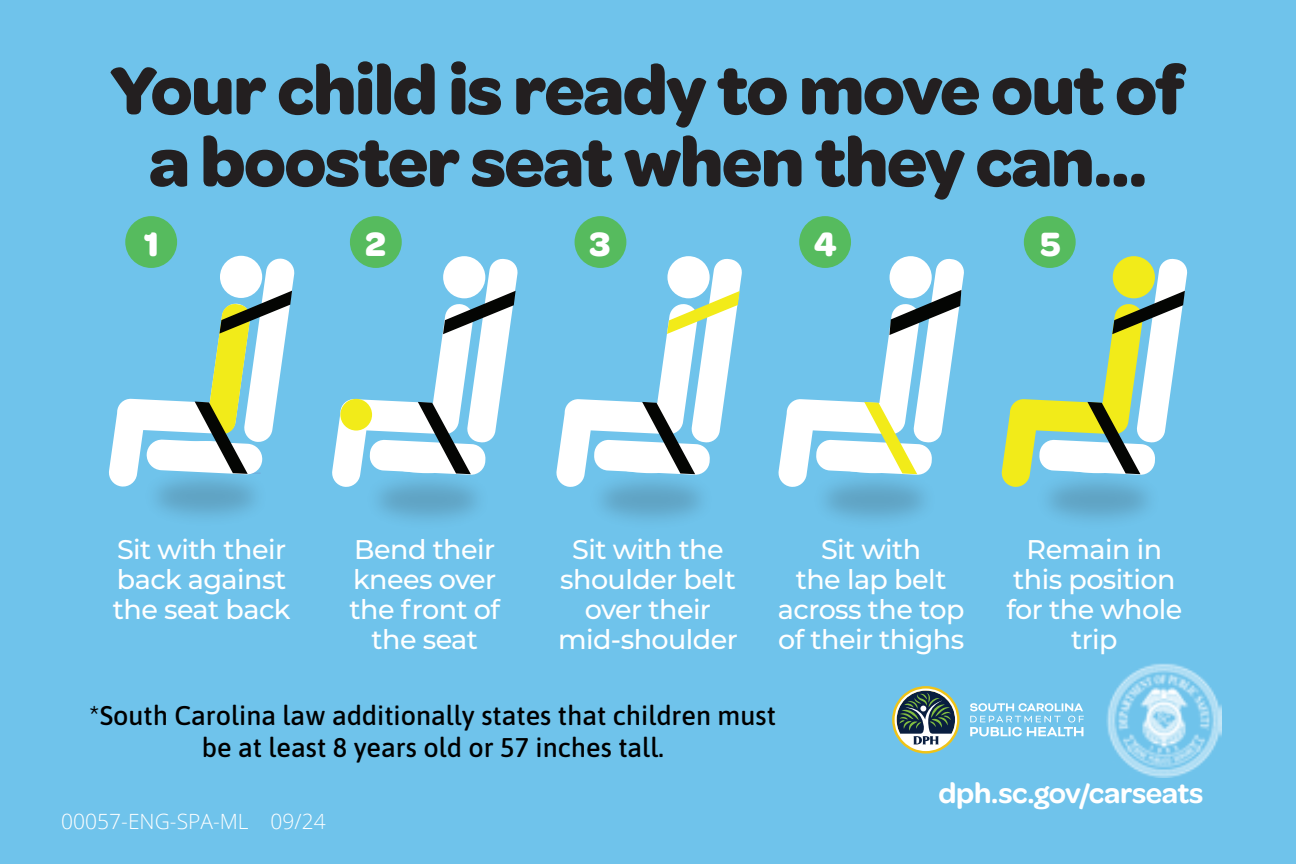
<style>
.page{position:relative;width:1296px;height:864px;background:#6fc3eb}
.page>*{position:absolute;margin:0;border:0;box-sizing:border-box;transform-origin:0 0}
.t1{font:700 72px/72px "Omnes";letter-spacing:-.02em;color:#231f20;text-align:center}
.t2{font:700 36px "Omnes";color:#fff}
.t3{font:600 30px "Omnes";letter-spacing:-.015em;color:#fff}
.t4{font:500 27px/30px "Montserrat";letter-spacing:-.02em;color:#fff;text-align:center}
.t5{font:500 27px/32.4px "Asap";color:#000;text-align:center}
.t6{font:300 21px "Open Sans";color:#fff}
</style>
<div class="page">
<div style="left:125px;top:216px;width:52px;height:52px;background:#56bb5e;border-radius:50%"></div>
<div style="left:350px;top:216px;width:52px;height:52px;background:#56bb5e;border-radius:50%"></div>
<div style="left:575px;top:216px;width:51px;height:52px;background:#56bb5e;border-radius:50%"></div>
<div style="left:799px;top:216px;width:52px;height:52px;background:#56bb5e;border-radius:50%"></div>
<div style="left:1024px;top:216px;width:52px;height:52px;background:#56bb5e;border-radius:50%"></div>
<div style="left:142px;top:465px;width:127px;height:62px;background:#231f20;opacity:.2"></div>
<div style="left:220px;top:256px;width:42px;height:42px;background:#fff;border-radius:50%"></div>
<svg style="left:109px;top:258px;width:186px;height:230px"></svg>
<div style="left:364px;top:468px;width:127px;height:62px;background:#231f20;opacity:.2"></div>
<div style="left:587px;top:468px;width:128px;height:62px;background:#231f20;opacity:.2"></div>
<div style="left:811px;top:468px;width:127px;height:62px;background:#231f20;opacity:.2"></div>
<div style="left:1034px;top:468px;width:128px;height:62px;background:#231f20;opacity:.2"></div>
<svg style="left:443px;top:256px;width:42px;height:42px"></svg>
<svg style="left:332px;top:258px;width:186px;height:230px"></svg>
<div style="left:340px;top:399px;width:32px;height:32px;background:#f2eb19;border-radius:50%"></div>
<div style="left:667px;top:256px;width:43px;height:42px;background:#fff;border-radius:50%"></div>
<svg style="left:556px;top:258px;width:186px;height:230px"></svg>
<svg style="left:890px;top:256px;width:42px;height:42px"></svg>
<svg style="left:778px;top:258px;width:186px;height:230px"></svg>
<svg style="left:1113px;top:256px;width:42px;height:42px"></svg>
<svg style="left:1001px;top:258px;width:187px;height:230px"></svg>
<img style="left:1106px;top:663px;width:115px;height:115px">
<svg style="left:892px;top:686px;width:68px;height:68px"></svg>
<svg style="left:970px;top:703px;width:114px;height:33px"></svg>
<h1 class="t1" style="left:111px;top:50px;width:1076px">Your child is ready to move out of a booster seat when they can...</h1>
<h2 class="t2" style="left:144px;top:219px;width:17px">1</h2>
<h2 class="t2" style="left:365px;top:219px;width:22px">2</h2>
<h2 class="t2" style="left:590px;top:219px;width:22px">3</h2>
<h2 class="t2" style="left:814px;top:219px;width:24px">4</h2>
<h2 class="t2" style="left:1041px;top:219px;width:22px">5</h2>
<p class="t4" style="left:113px;top:533px;width:179px;text-align:left">Sit with their back against the seat back</p>
<p class="t4" style="left:349px;top:533px;width:152px">Bend their knees over the front of the seat</p>
<p class="t4" style="left:558px;top:533px;width:181px">Sit with the shoulder belt over their mid-shoulder</p>
<p class="t4" style="left:778px;top:533px;width:188px">Sit with<br>the lap belt across the top of their thighs</p>
<p class="t4" style="left:1007px;top:533px;width:177px">Remain in this position for the whole trip</p>
<p class="t5" style="left:90px;top:698px;width:688px">*South Carolina law additionally states that children must be at least 8 years old or 57 inches tall.</p>
<p class="t6" style="left:61px;top:807px;width:266px">00057-ENG-SPA-ML 09/24</p>
<p class="t3" style="left:939px;top:772px;width:266px">dph.sc.gov/carseats</p>
</div>
